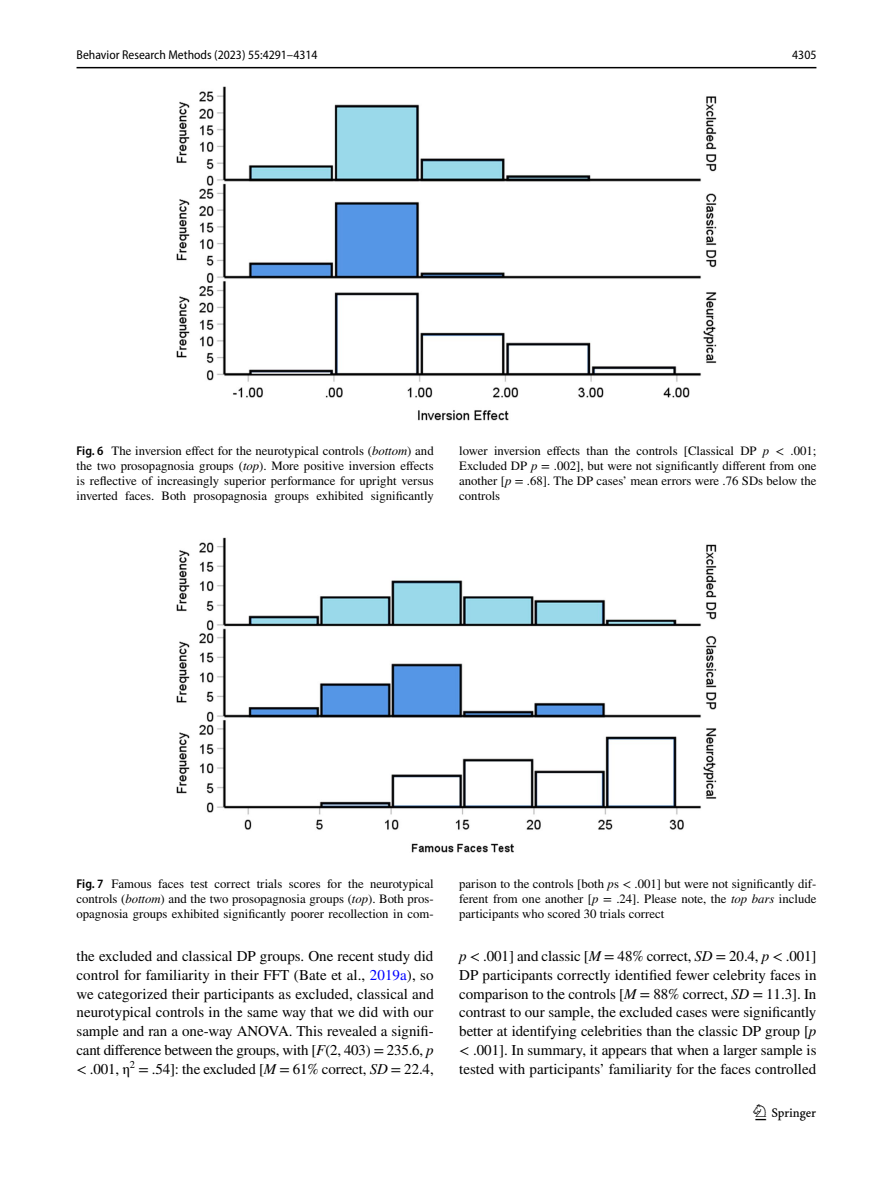
<style>
.page{position:relative;width:893px;height:1187px;background:#fff}
.page>*{position:absolute;margin:0;border:0;box-sizing:border-box;transform-origin:0 0}
.t1{font:22.5px "Springnew Regular 3";color:#000}
.t2{font:15px/18.8px "STIX";letter-spacing:-.005em;color:#000;text-align:justify}
.t3{font:12.75px/15px "STIX";color:#000;text-align:justify}
.t4{font:semi-condensed 12.75px "Myriad Pro";color:#000}
.s1{font-family:"Myriad Pro";font-weight:600;font-stretch:semi-condensed}
.s2{font-style:italic}
.s3{color:#00f}
</style>
<div class="page">
<hr style="left:77px;top:67px;width:739px;height:1px;background:#000">
<img style="left:176px;top:87px;width:540px;height:333px">
<img style="left:176px;top:537px;width:540px;height:315px">
<p class="t4" style="left:77px;top:48px;width:243px">Behavior Research Methods (2023) 55:4291–4314</p>
<p class="t4" style="left:792px;top:48px;width:26px">4305</p>
<p class="t3" style="left:77px;top:444px;width:359px"><span class="s1">Fig. 6</span> The inversion effect for the neurotypical controls (<span class="s2">bottom</span>) and the two prosopagnosia groups (<span class="s2">top</span>). More positive inversion effects is reflective of increasingly superior performance for upright versus inverted faces. Both prosopagnosia groups exhibited significantly</p>
<p class="t3" style="left:459px;top:444px;width:359px">lower inversion effects than the controls [Classical DP <span class="s2">p</span> &lt; .001; Excluded DP <span class="s2">p</span> = .002], but were not significantly different from one another [<span class="s2">p</span> = .68]. The DP cases’ mean errors were .76 SDs below the controls</p>
<p class="t3" style="left:77px;top:877px;width:359px"><span class="s1">Fig. 7</span> Famous faces test correct trials scores for the neurotypical controls (<span class="s2">bottom</span>) and the two prosopagnosia groups (<span class="s2">top</span>). Both pros&shy;opagnosia groups exhibited significantly poorer recollection in com-</p>
<p class="t3" style="left:459px;top:877px;width:359px">parison to the controls [both <span class="s2">p</span>s &lt; .001] but were not significantly dif&shy;ferent from one another [<span class="s2">p</span> = .24]. Please note, the <span class="s2">top bars</span> include participants who scored 30 trials correct</p>
<p class="t2" style="left:77px;top:947px;width:359px">the excluded and classical DP groups. One recent study did control for familiarity in their FFT (Bate et al., <span class="s3">2019a</span>), so we categorized their participants as excluded, classical and neurotypical controls in the same way that we did with our sample and ran a one-way ANOVA. This revealed a signifi&shy;cant difference between the groups, with [<span class="s2">F</span>(2, 403) = 235.6, <span class="s2">p </span>&lt; .001, η<sup>2</sup> = .54]: the excluded [<span class="s2">M</span> = 61% correct, <span class="s2">SD</span> = 22.4,</p>
<p class="t2" style="left:459px;top:947px;width:359px"><span class="s2">p</span> &lt; .001] and classic [<span class="s2">M</span> = 48% correct, <span class="s2">SD</span> = 20.4, <span class="s2">p</span> &lt; .001] DP participants correctly identified fewer celebrity faces in comparison to the controls [<span class="s2">M</span> = 88% correct, <span class="s2">SD</span> = 11.3]. In contrast to our sample, the excluded cases were significantly better at identifying celebrities than the classic DP group [<span class="s2">p </span>&lt; .001]. In summary, it appears that when a larger sample is tested with participants’ familiarity for the faces controlled</p>
<h1 class="t1" style="left:755px;top:1104px;width:62px">1 3</h1>
</div>
